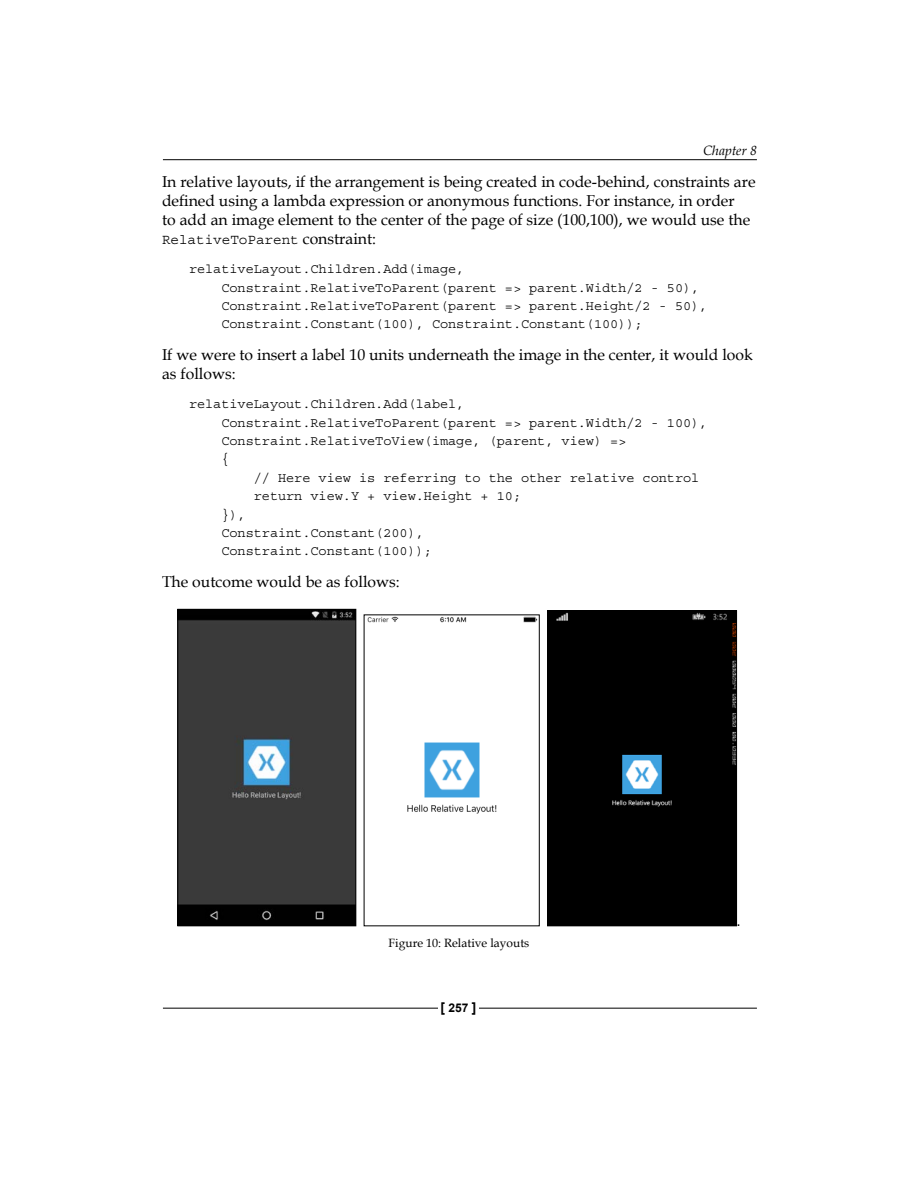
<style>
.page{position:relative;width:918px;height:1188px;background:#fff}
.page>*{position:absolute;margin:0;border:0;box-sizing:border-box;transform-origin:0 0}
.t1{font:15.75px/18.9px "Book Antiqua";color:#000}
.t2{font:14.25px "Courier Std";color:#000}
.t3{font:13.5px/18.3px "Courier Std";color:#000}
.t4{font:italic 13.5px "Book Antiqua";color:#000}
.t5{font:12px "Book Antiqua";color:#000}
.t6{font:700 12px "Arial";color:#000}
.t7{font:12px "Tahoma";color:#000}
.s1{font-family:"Book Antiqua";font-size:15.75px}
.s2{font-size:13.5px}
</style>
<div class="page">
<hr style="left:163px;top:159px;width:594px;height:1px;background:#000">
<hr style="left:163px;top:1008px;width:594px;height:1px;background:#000">
<div style="left:438px;top:1002px;width:41px;height:13px;background:#fff"></div>
<img style="left:179px;top:611px;width:175px;height:313px">
<div style="left:177px;top:609px;width:179px;height:317px;border:1px solid #000"></div>
<img style="left:367px;top:616px;width:171px;height:198px">
<div style="left:364px;top:614px;width:176px;height:312px;border:1px solid #000"></div>
<div style="left:549px;top:612px;width:186px;height:312px;background:#000"></div>
<div style="left:547px;top:610px;width:190px;height:316px;border:1px solid #000"></div>
<p class="t4" style="left:703px;top:141px;width:55px">Chapter 8</p>
<p class="t1" style="left:162px;top:172px;width:595px">In relative layouts, if the arrangement is being created in code-behind, constraints are defined using a lambda expression or anonymous functions. For instance, in order<br>to add an image element to the center of the page of size (100,100), we would use the</p>
<p class="t2" style="left:162px;top:232px;width:216px">RelativeToParent <span class="s1">constraint:</span></p>
<p class="t3" style="left:221px;top:260px;width:487px;text-indent:-32px">relativeLayout.Children.Add(image, Constraint.RelativeToParent(parent =&gt; parent.Width/2 - 50), Constraint.RelativeToParent(parent =&gt; parent.Height/2 - 50), Constraint.Constant(100), Constraint.Constant(100));</p>
<p class="t1" style="left:162px;top:345px;width:592px">If we were to insert a label 10 units underneath the image in the center, it would look as follows:</p>
<p class="t3" style="left:221px;top:395px;width:487px;text-indent:-32px">relativeLayout.Children.Add(label, Constraint.RelativeToParent(parent =&gt; parent.Width/2 - 100), Constraint.RelativeToView(image, (parent, view) =&gt;<br>{</p>
<p class="t3" style="left:254px;top:469px;width:447px">// Here view is referring to the other relative control return view.Y + view.Height + 10;</p>
<p class="t3" style="left:221px;top:505px;width:212px">}),<br>Constraint.Constant(200),<br>Constraint.Constant(100));</p>
<p class="t1" style="left:162px;top:572px;width:239px">The outcome would be as follows:</p>
<p class="t5" style="left:389px;top:935px;width:142px">Figure 10: Relative layouts</p>
<p class="t6" style="left:441px;top:1000px;width:37px"><span class="s2">[</span> 257 <span class="s2">]</span></p>
<p class="t7" style="left:737px;top:914px;width:5px">.</p>
</div>
